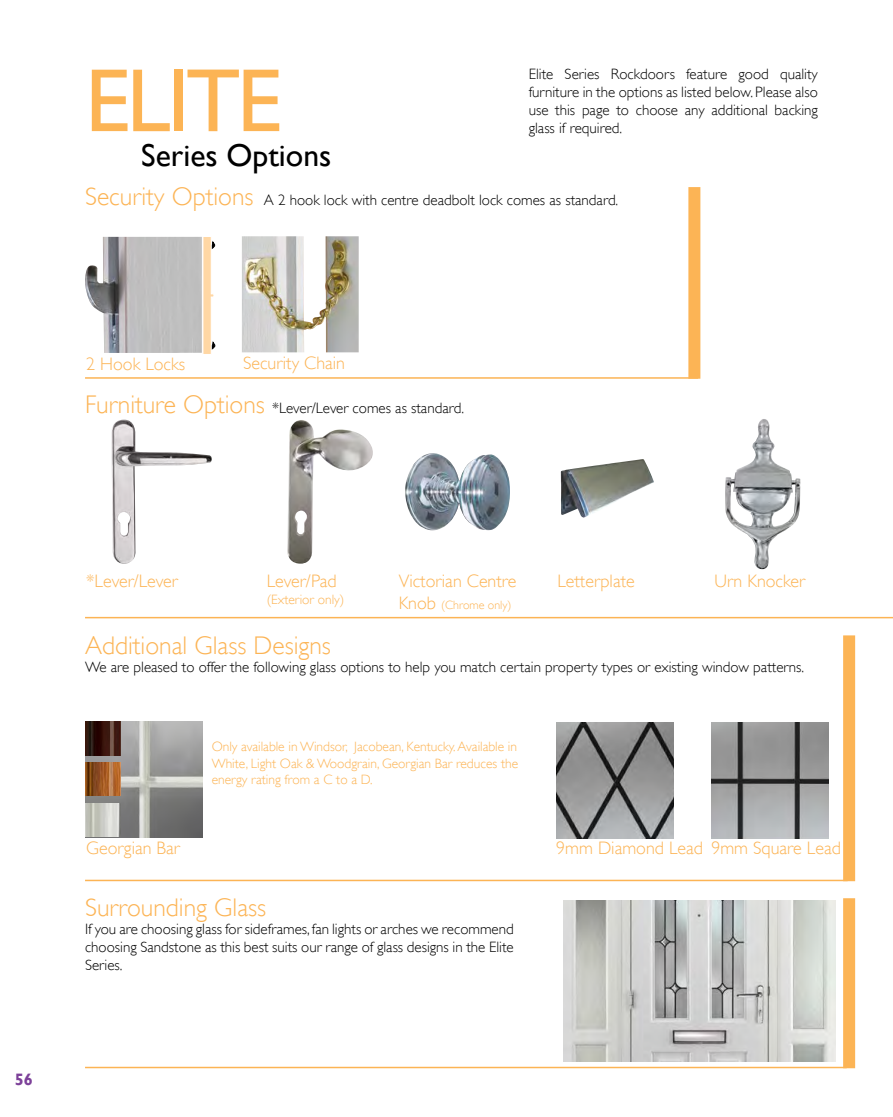
<style>
.page{position:relative;width:893px;height:1117px;background:#fff}
.page>*{position:absolute;margin:0;border:0;box-sizing:border-box;transform-origin:0 0}
.t1{font:90.15px "Gill Sans";letter-spacing:-.04em;color:#fcb455}
.t2{font:31.65px "Gill Sans";color:#000}
.t3{font:300 25.5px "Gill Sans";color:#fcb455}
.t4{font:300 18px "Gill Sans";color:#fcb455}
.t5{font:700 16.5px "Gill Sans";color:#7d4199}
.t6{font:300 15px/18px "Gill Sans";color:#000;text-align:justify}
.t7{font:300 13.5px/16.2px "Gill Sans";color:#fcb455;text-align:justify}
.t8{font:300 12px "Gill Sans";color:#fcb455}
.s1{font-size:25.5px;color:#fcb455}
.s2{font-size:18px}
</style>
<div class="page">
<img style="left:85px;top:237px;width:117px;height:116px">
<svg style="left:203px;top:237px;width:12px;height:117px"></svg>
<img style="left:242px;top:236px;width:117px;height:116px">
<img style="left:563px;top:900px;width:272px;height:160px">
<hr style="left:85px;top:1066px;width:762px;height:1px;background:#fcb455">
<div style="left:843px;top:898px;width:12px;height:169px;background:#fcb455"></div>
<img style="left:86px;top:721px;width:117px;height:115px">
<img style="left:85px;top:721px;width:36px;height:34px">
<img style="left:85px;top:762px;width:36px;height:33px">
<img style="left:85px;top:802px;width:36px;height:34px">
<hr style="left:85px;top:879px;width:763px;height:2px;background:#fcb455">
<div style="left:843px;top:635px;width:12px;height:246px;background:#fcb455"></div>
<img style="left:111px;top:419px;width:101px;height:145px">
<img style="left:287px;top:420px;width:86px;height:143px">
<img style="left:405px;top:453px;width:54px;height:77px">
<img style="left:725px;top:419px;width:75px;height:150px">
<img style="left:561px;top:459px;width:93px;height:58px">
<hr style="left:85px;top:616px;width:808px;height:2px;background:#fcb455">
<img style="left:556px;top:722px;width:117px;height:116px">
<img style="left:711px;top:722px;width:117px;height:116px">
<hr style="left:85px;top:377px;width:613px;height:1px;background:#fcb455">
<div style="left:688px;top:187px;width:12px;height:191px;background:#fcb455"></div>
<h1 class="t1" style="left:85px;top:48px;width:198px">ELITE</h1>
<h2 class="t2" style="left:141px;top:137px;width:192px">Series Options</h2>
<p class="t6" style="left:529px;top:65px;width:291px">Elite Series Rockdoors feature good quality furniture in the options as listed below. Please also use this page to choose any additional backing glass if required.</p>
<p class="t6" style="left:85px;top:191px;width:535px"><span class="s1">Security Options</span> A 2 hook lock with centre deadbolt lock comes as standard.</p>
<p class="t4" style="left:86px;top:353px;width:100px">2 Hook Locks</p>
<p class="t4" style="left:243px;top:352px;width:104px">Security Chain</p>
<p class="t6" style="left:85px;top:399px;width:381px"><span class="s1">Furniture Options</span> *Lever/Lever comes as standard.</p>
<p class="t5" style="left:15px;top:1069px;width:20px">56</p>
<p class="t4" style="left:86px;top:570px;width:93px">*Lever/Lever</p>
<p class="t4" style="left:267px;top:570px;width:71px">Lever/Pad</p>
<p class="t7" style="left:267px;top:590px;width:79px">(Exterior only)</p>
<p class="t4" style="left:399px;top:570px;width:119px">Victorian Centre</p>
<p class="t8" style="left:399px;top:597px;width:114px"><span class="s2">Knob</span> (Chrome only)</p>
<p class="t4" style="left:557px;top:570px;width:79px">Letterplate</p>
<p class="t4" style="left:715px;top:570px;width:92px">Urn Knocker</p>
<h3 class="t3" style="left:85px;top:630px;width:247px">Additional Glass Designs</h3>
<p class="t6" style="left:85px;top:657px;width:721px">We are pleased to offer the following glass options to help you match certain property types or existing window patterns.</p>
<p class="t4" style="left:86px;top:837px;width:95px">Georgian Bar</p>
<p class="t7" style="left:212px;top:738px;width:308px">Only available in Windsor, Jacobean, Kentucky. Available in White, Light Oak &amp; Woodgrain, Georgian Bar reduces the energy rating from a C to a D.</p>
<h3 class="t3" style="left:85px;top:892px;width:183px">Surrounding Glass</h3>
<p class="t6" style="left:85px;top:919px;width:430px">If you are choosing glass for sideframes, fan lights or arches we recommend choosing Sandstone as this best suits our range of glass designs in the Elite Series.</p>
<p class="t4" style="left:556px;top:837px;width:286px">9mm Diamond Lead 9mm Square Lead</p>
</div>
